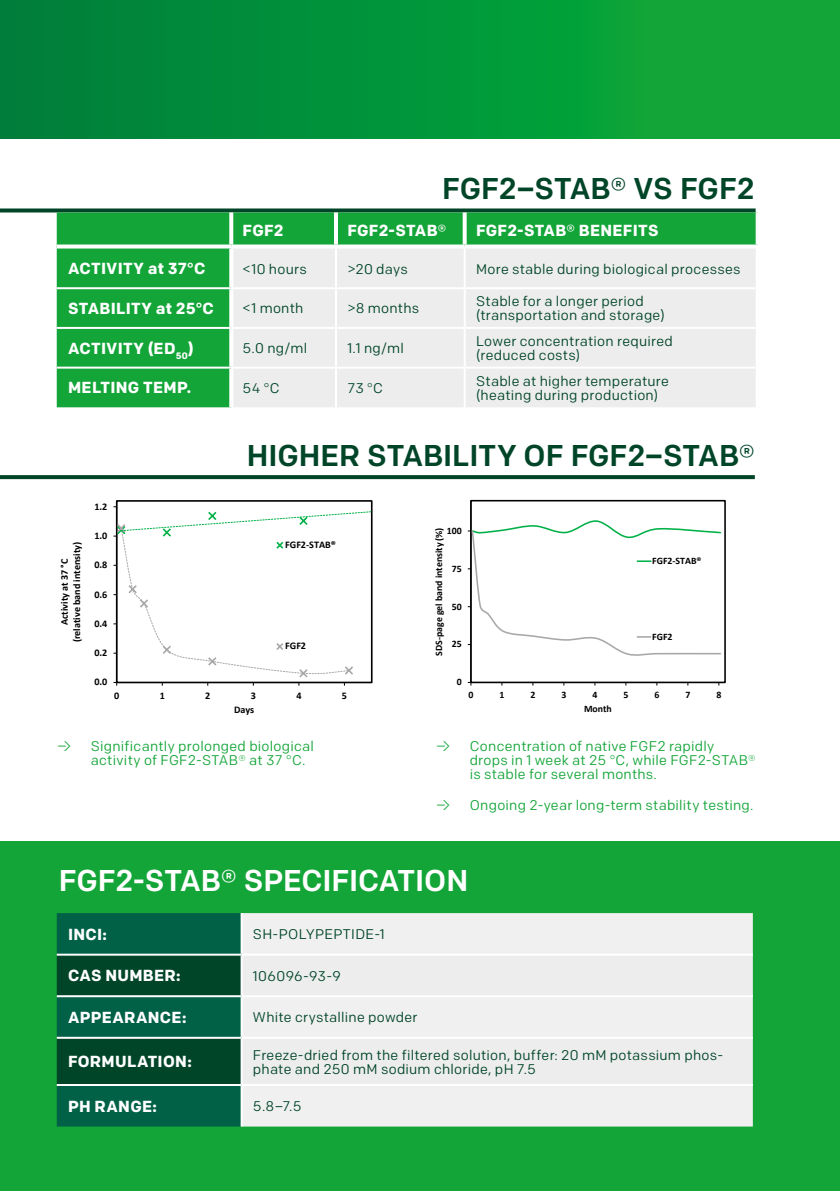
<style>
.page{position:relative;width:840px;height:1191px;background:#fff}
.page>*{position:absolute;margin:0;border:0;box-sizing:border-box;transform-origin:0 0}
.t1{font:500 30px "Colfax";color:#004528}
.t2{font:500 30px "Colfax";letter-spacing:-.005em;color:#fff}
.t3{font:700 16px "Colfax";letter-spacing:.02em;color:#fff}
.t4{font:14px/14px "Colfax";letter-spacing:.02em;color:#004528}
.t5{font:14px/14px "Colfax";letter-spacing:.02em;color:#13a538}
.t6{font:700 10.2px/12.4px "Calibri";color:#000;text-align:center}
.t7{font:700 9.8px "Calibri";color:#000}
</style>
<div class="page">
<div style="left:0;top:841px;width:839px;height:350px;background:#13a538"></div>
<svg style="left:0;top:475px;width:754px;height:4px;background:#084a2e"></svg>
<svg style="left:0;top:208px;width:755px;height:4px;background:#1f5b42"></svg>
<div style="left:57px;top:212px;width:698px;height:195px;background:#13a538"></div>
<div style="left:233px;top:248px;width:522px;height:159px;background:#ededed"></div>
<hr style="left:334px;top:212px;width:4px;height:32px;background:#fff">
<svg style="left:462px;top:212px;width:4px;height:32px"></svg>
<svg style="left:57px;top:244px;width:174px;height:4px"></svg>
<hr style="left:463px;top:248px;width:2px;height:39px;background:#fff">
<hr style="left:336px;top:287px;width:128px;height:2px;background:#fff">
<hr style="left:464px;top:287px;width:291px;height:2px;background:#fff">
<hr style="left:463px;top:289px;width:2px;height:38px;background:#fff">
<hr style="left:336px;top:327px;width:128px;height:2px;background:#fff">
<hr style="left:335px;top:329px;width:2px;height:37px;background:#fff">
<hr style="left:464px;top:327px;width:291px;height:2px;background:#fff">
<hr style="left:463px;top:329px;width:2px;height:37px;background:#fff">
<hr style="left:231px;top:366px;width:105px;height:2px;background:#fff">
<hr style="left:336px;top:366px;width:128px;height:2px;background:#fff">
<hr style="left:335px;top:368px;width:2px;height:39px;background:#fff">
<hr style="left:464px;top:366px;width:291px;height:2px;background:#fff">
<hr style="left:463px;top:368px;width:2px;height:39px;background:#fff">
<svg style="left:229px;top:212px;width:4px;height:32px"></svg>
<svg style="left:755px;top:212px;width:3px;height:32px"></svg>
<svg style="left:231px;top:244px;width:105px;height:4px"></svg>
<svg style="left:229px;top:248px;width:4px;height:39px"></svg>
<svg style="left:336px;top:244px;width:128px;height:4px"></svg>
<svg style="left:464px;top:244px;width:294px;height:4px"></svg>
<svg style="left:229px;top:289px;width:4px;height:38px"></svg>
<svg style="left:229px;top:329px;width:4px;height:37px"></svg>
<svg style="left:229px;top:368px;width:4px;height:39px"></svg>
<hr style="left:335px;top:248px;width:2px;height:39px;background:#fff">
<hr style="left:57px;top:287px;width:174px;height:2px;background:#fff">
<hr style="left:231px;top:287px;width:105px;height:2px;background:#fff">
<hr style="left:335px;top:289px;width:2px;height:38px;background:#fff">
<hr style="left:57px;top:327px;width:174px;height:2px;background:#fff">
<hr style="left:231px;top:327px;width:105px;height:2px;background:#fff">
<hr style="left:57px;top:366px;width:174px;height:2px;background:#fff">
<svg style="left:755px;top:249px;width:1px;height:38px"></svg>
<svg style="left:755px;top:289px;width:1px;height:38px"></svg>
<svg style="left:755px;top:329px;width:1px;height:37px"></svg>
<svg style="left:755px;top:369px;width:1px;height:38px"></svg>
<div style="left:116px;top:500px;width:256px;height:183px;border:2px solid #000"></div>
<hr style="left:116px;top:501px;width:1px;height:181px;background:#000">
<svg style="left:113px;top:506px;width:258px;height:179px"></svg>
<div style="left:470px;top:500px;width:255px;height:183px;border:2px solid #000"></div>
<hr style="left:470px;top:501px;width:1px;height:181px;background:#000">
<hr style="left:470px;top:682px;width:254px;height:1px;background:#000">
<svg style="left:467px;top:520px;width:254px;height:138px"></svg>
<div style="left:242px;top:913px;width:510px;height:213px;background:#f0f0f0"></div>
<svg style="left:57px;top:913px;width:183px;height:213px;background:#02563b"></svg>
<div style="left:242px;top:955px;width:510px;height:129px;background:#ededed"></div>
<hr style="left:240px;top:913px;width:2px;height:40px;background:#fff">
<hr style="left:57px;top:953px;width:184px;height:2px;background:#fff">
<hr style="left:240px;top:955px;width:2px;height:40px;background:#fff">
<hr style="left:57px;top:995px;width:184px;height:2px;background:#fff">
<hr style="left:240px;top:997px;width:2px;height:39px;background:#fff">
<hr style="left:57px;top:1036px;width:184px;height:2px;background:#fff">
<hr style="left:241px;top:1036px;width:511px;height:2px;background:#fff">
<hr style="left:240px;top:1038px;width:2px;height:46px;background:#fff">
<hr style="left:57px;top:1084px;width:184px;height:2px;background:#fff">
<hr style="left:241px;top:1084px;width:511px;height:2px;background:#fff">
<hr style="left:240px;top:1086px;width:2px;height:40px;background:#fff">
<hr style="left:241px;top:953px;width:511px;height:2px;background:#fff">
<hr style="left:241px;top:995px;width:511px;height:2px;background:#fff">
<div style="left:0;top:0;width:839px;height:139px;background:linear-gradient(to right,#007f3b,#10ac38)"></div>
<svg style="left:0;top:0;width:6px;height:6px"></svg>
<h1 class="t1" style="left:442px;top:170px;width:314px">FGF2–STAB® VS FGF2</h1>
<p class="t3" style="left:242px;top:220px;width:43px">FGF2</p>
<p class="t3" style="left:347px;top:220px;width:100px">FGF2-STAB®</p>
<p class="t3" style="left:475px;top:220px;width:184px">FGF2-STAB® BENEFITS</p>
<p class="t3" style="left:68px;top:259px;width:139px">ACTIVITY at 37°C</p>
<p class="t4" style="left:242px;top:262px;width:66px">&lt;10 hours</p>
<p class="t4" style="left:347px;top:262px;width:62px">&gt;20 days</p>
<p class="t4" style="left:476px;top:262px;width:266px">More stable during biological processes</p>
<p class="t3" style="left:68px;top:299px;width:147px">STABILITY at 25°C</p>
<p class="t4" style="left:242px;top:301px;width:62px">&lt;1 month</p>
<p class="t4" style="left:347px;top:301px;width:73px">&gt;8 months</p>
<p class="t4" style="left:476px;top:294px;width:190px">Stable for a longer period (transportation and storage)</p>
<p class="t3" style="left:68px;top:338px;width:127px">ACTIVITY (ED<sub>50</sub>)</p>
<p class="t4" style="left:242px;top:341px;width:66px">5.0 ng/ml</p>
<p class="t4" style="left:347px;top:341px;width:58px">1.1 ng/ml</p>
<p class="t4" style="left:476px;top:334px;width:198px">Lower concentration required (reduced costs)</p>
<p class="t3" style="left:68px;top:378px;width:124px">MELTING TEMP.</p>
<p class="t4" style="left:242px;top:381px;width:38px">54 °C</p>
<p class="t4" style="left:347px;top:381px;width:37px">73 °C</p>
<p class="t4" style="left:476px;top:374px;width:194px">Stable at higher temperature (heating during production)</p>
<h1 class="t1" style="left:247px;top:437px;width:509px">HIGHER STABILITY OF FGF2–STAB®</h1>
<p class="t6" style="left:58px;top:642px;width:102px;rotate:-90deg">Activity at 37 °C (relative band intensity)</p>
<p class="t6" style="left:94px;top:500px;width:14px">1.2</p>
<p class="t6" style="left:94px;top:529px;width:14px">1.0</p>
<p class="t6" style="left:94px;top:558px;width:14px">0.8</p>
<p class="t6" style="left:94px;top:588px;width:14px">0.6</p>
<p class="t6" style="left:94px;top:617px;width:14px">0.4</p>
<p class="t6" style="left:94px;top:646px;width:14px">0.2</p>
<p class="t6" style="left:94px;top:675px;width:14px">0.0</p>
<p class="t6" style="left:285px;top:538px;width:52px">FGF2-STAB®</p>
<p class="t6" style="left:285px;top:639px;width:22px">FGF2</p>
<p class="t6" style="left:114px;top:689px;width:7px">0</p>
<p class="t6" style="left:160px;top:689px;width:7px">1</p>
<p class="t6" style="left:205px;top:689px;width:7px">2</p>
<p class="t6" style="left:251px;top:689px;width:7px">3</p>
<p class="t6" style="left:296px;top:689px;width:7px">4</p>
<p class="t6" style="left:342px;top:689px;width:7px">5</p>
<p class="t6" style="left:234px;top:703px;width:22px">Days</p>
<p class="t7" style="left:446px;top:523px;width:16px">100</p>
<p class="t7" style="left:431px;top:655px;width:130px;rotate:-90deg">SDS-page gel band intensity (%)</p>
<p class="t7" style="left:451px;top:561px;width:11px">75</p>
<p class="t7" style="left:451px;top:599px;width:11px">50</p>
<p class="t7" style="left:451px;top:637px;width:11px">25</p>
<p class="t7" style="left:456px;top:675px;width:6px">0</p>
<p class="t7" style="left:652px;top:554px;width:51px">FGF2-STAB®</p>
<p class="t7" style="left:652px;top:629px;width:22px">FGF2</p>
<p class="t7" style="left:468px;top:688px;width:6px">0</p>
<p class="t7" style="left:499px;top:688px;width:6px">1</p>
<p class="t7" style="left:530px;top:688px;width:6px">2</p>
<p class="t7" style="left:561px;top:688px;width:6px">3</p>
<p class="t7" style="left:592px;top:688px;width:6px">4</p>
<p class="t7" style="left:623px;top:688px;width:6px">5</p>
<p class="t7" style="left:654px;top:688px;width:6px">6</p>
<p class="t7" style="left:685px;top:688px;width:6px">7</p>
<p class="t7" style="left:716px;top:688px;width:6px">8</p>
<p class="t7" style="left:583px;top:702px;width:29px">Month</p>
<p class="t5" style="left:91px;top:739px;width:224px">Significantly prolonged biological activity of FGF2-STAB® at 37 °C.</p>
<p class="t5" style="left:469px;top:739px;width:287px">Concentration of native FGF2 rapidly drops in 1 week at 25 °C, while FGF2-STAB® is stable for several months.</p>
<p class="t5" style="left:469px;top:798px;width:285px">Ongoing 2-year long-term stability testing.</p>
<h1 class="t2" style="left:59px;top:862px;width:411px">FGF2-STAB® SPECIFICATION</h1>
<p class="t3" style="left:68px;top:924px;width:40px">INCI:</p>
<p class="t4" style="left:253px;top:927px;width:133px">SH-POLYPEPTIDE-1</p>
<p class="t3" style="left:68px;top:966px;width:114px">CAS NUMBER:</p>
<p class="t4" style="left:253px;top:968px;width:89px">106096-93-9</p>
<p class="t3" style="left:68px;top:1007px;width:120px">APPEARANCE:</p>
<p class="t4" style="left:253px;top:1010px;width:166px">White crystalline powder</p>
<p class="t3" style="left:68px;top:1052px;width:125px">FORMULATION:</p>
<p class="t4" style="left:253px;top:1047px;width:471px">Freeze-dried from the filtered solution, buffer: 20 mM potassium phos&shy;phate and 250 mM sodium chloride, pH 7.5</p>
<p class="t3" style="left:68px;top:1096px;width:90px">PH RANGE:</p>
<p class="t4" style="left:253px;top:1099px;width:50px">5.8–7.5</p>
</div>
